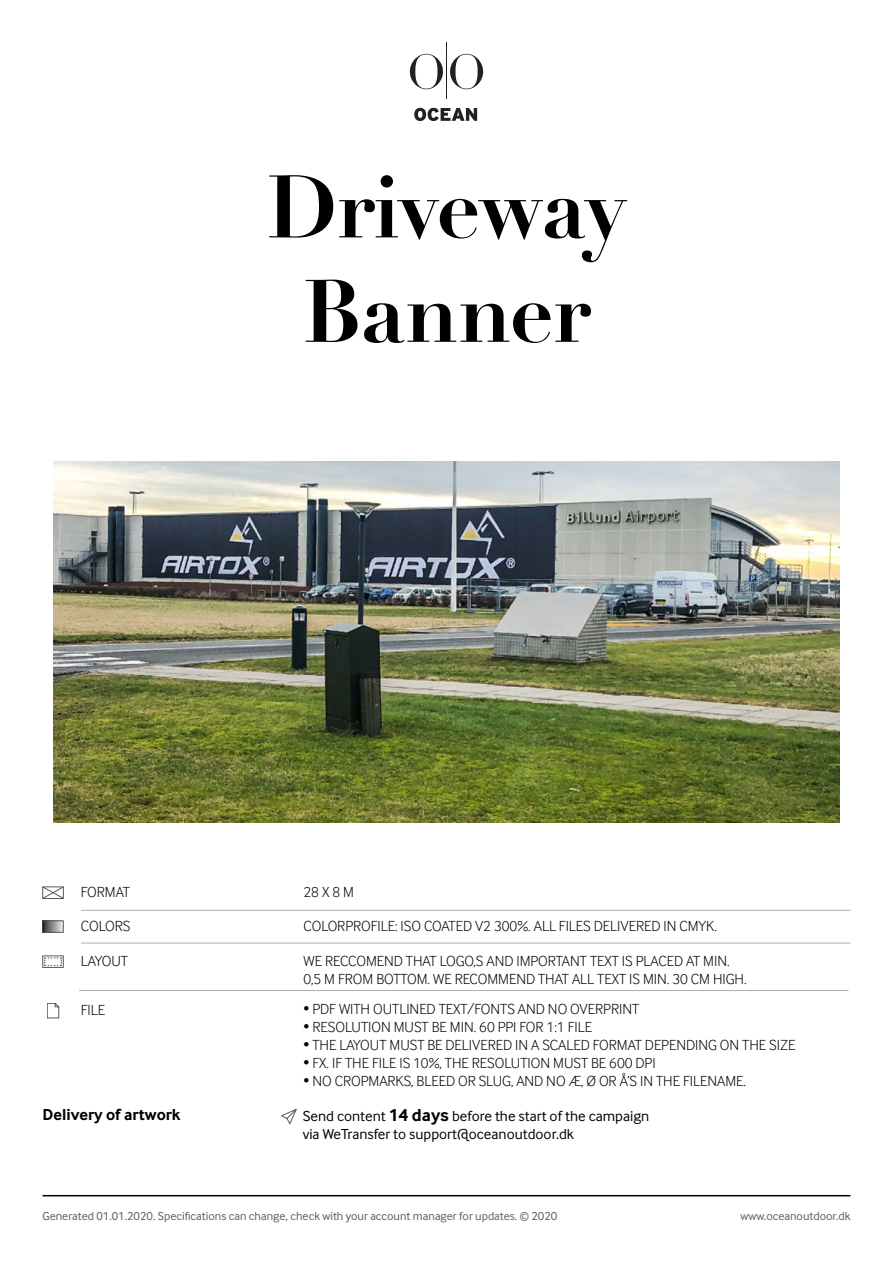
<style>
.page{position:relative;width:893px;height:1263px;background:#fff}
.page>*{position:absolute;margin:0;border:0;box-sizing:border-box;transform-origin:0 0}
.t1{font:700 87px/104.4px "Didot";letter-spacing:-.02em;color:#000;text-align:center}
.t2{font:700 16.5px "Inter Face";color:#000101}
.t3{font:300 15px/18px "Inter Face";color:#000101}
.t4{font:15px/18px "Inter Face";color:#000101}
.t5{font:12px "Inter Face";color:#5b5c60}
.s1{font-weight:700;font-size:18px}
</style>
<div class="page">
<svg style="left:414px;top:108px;width:63px;height:13px"></svg>
<svg style="left:410px;top:54px;width:33px;height:35px"></svg>
<svg style="left:450px;top:54px;width:33px;height:35px"></svg>
<hr style="left:446px;top:43px;width:1px;height:56px;background:#241f21">
<hr style="left:43px;top:1195px;width:807px;height:1px;background:#000">
<img style="left:53px;top:461px;width:787px;height:362px">
<svg style="left:45px;top:922px;width:17px;height:8px"></svg>
<div style="left:43px;top:920px;width:21px;height:12px;border:1px solid #59595e"></div>
<svg style="left:47px;top:1003px;width:12px;height:15px"></svg>
<hr style="left:81px;top:910px;width:769px;height:1px;background:#b0b0b5">
<hr style="left:81px;top:943px;width:769px;height:1px;background:#b0b0b5">
<hr style="left:79px;top:990px;width:769px;height:1px;background:#b0b0b5">
<svg style="left:43px;top:956px;width:21px;height:12px"></svg>
<svg style="left:281px;top:1109px;width:16px;height:15px"></svg>
<svg style="left:42px;top:886px;width:22px;height:13px"></svg>
<h1 class="t1" style="left:266px;top:155px;width:362px">Driveway<br>Banner</h1>
<p class="t3" style="left:81px;top:882px;width:51px">FORMAT</p>
<p class="t3" style="left:81px;top:917px;width:51px">COLORS</p>
<p class="t3" style="left:81px;top:951px;width:49px">LAYOUT</p>
<p class="t3" style="left:81px;top:1001px;width:26px">FILE</p>
<p class="t3" style="left:304px;top:882px;width:52px">28 X 8 M</p>
<p class="t3" style="left:304px;top:917px;width:415px">COLORPROFILE: ISO COATED V2 300%. ALL FILES DELIVERED IN CMYK.</p>
<p class="t3" style="left:304px;top:951px;width:445px">WE RECCOMEND THAT LOGO,S AND IMPORTANT TEXT IS PLACED AT MIN.<br>0,5 M FROM BOTTOM. WE RECOMMEND THAT ALL TEXT IS MIN. 30 CM HIGH.</p>
<p class="t3" style="left:304px;top:999px;width:337px">• PDF WITH OUTLINED TEXT/FONTS AND NO OVERPRINT</p>
<p class="t3" style="left:304px;top:1017px;width:290px">• RESOLUTION MUST BE MIN. 60 PPI FOR 1:1 FILE</p>
<p class="t3" style="left:304px;top:1035px;width:493px">• THE LAYOUT MUST BE DELIVERED IN A SCALED FORMAT DEPENDING ON THE SIZE</p>
<p class="t3" style="left:304px;top:1053px;width:354px">• FX. IF THE FILE IS 10%, THE RESOLUTION MUST BE 600 DPI</p>
<p class="t3" style="left:304px;top:1071px;width:444px">• NO CROPMARKS, BLEED OR SLUG, AND NO Æ, Ø OR Å’S IN THE FILENAME.</p>
<p class="t2" style="left:43px;top:1105px;width:140px">Delivery of artwork</p>
<p class="t4" style="left:303px;top:1107px;width:348px">Send content <span class="s1">14 days</span> before the start of the campaign via WeTransfer to support@oceanoutdoor.dk</p>
<p class="t5" style="left:43px;top:1210px;width:516px">Generated 01.01.2020. Specifications can change, check with your account manager for updates. © 2020</p>
<p class="t5" style="left:740px;top:1210px;width:111px">www.oceanoutdoor.dk</p>
</div>
